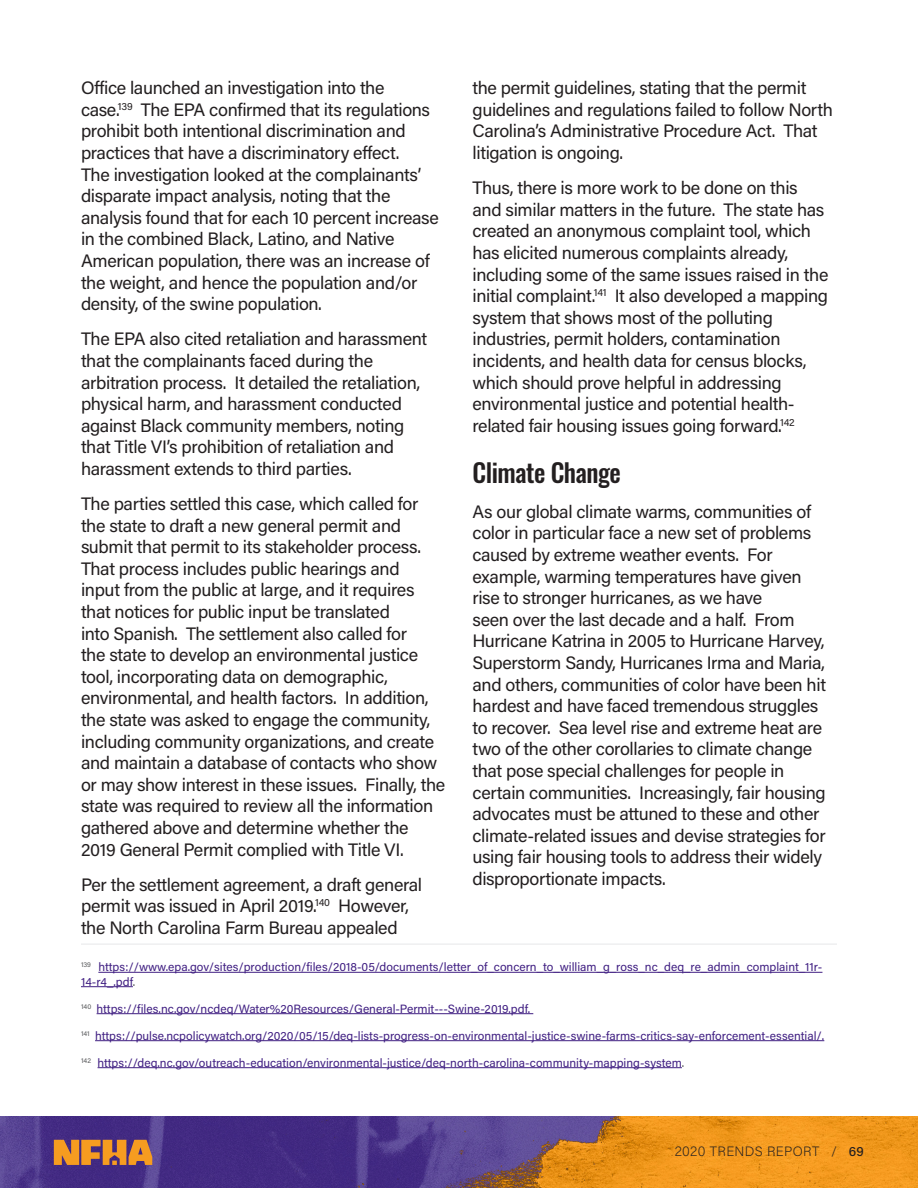
<style>
.page{position:relative;width:918px;height:1188px;background:#fff}
.page>*{position:absolute;margin:0;border:0;box-sizing:border-box;transform-origin:0 0}
.Subhead_Style{font:25.5px "Oswald";letter-spacing:-.02em;color:#231f20}
.Body_Style{font:18px/21.6px "Acumin Pro";letter-spacing:-.02em;color:#231f20}
.t1{font:200 13.5px "Acumin Pro";letter-spacing:.025em;color:#231f20}
.Footnote{font:12px/14.4px "Acumin Pro";color:#401f82}
.s1{color:#57585a}
.s2{font-weight:500}
</style>
<div class="page">
<img style="left:0;top:1117px;width:918px;height:71px">
<svg style="left:54px;top:1140px;width:98px;height:25px;background:#c87f39"></svg>
<hr style="left:81px;top:944px;width:756px;height:1px;background:#e6e7e9">
<hr style="left:98px;top:972px;width:724px;height:1px;background:#401f82">
<hr style="left:81px;top:986px;width:52px;height:1px;background:#401f82">
<hr style="left:97px;top:1013px;width:436px;height:1px;background:#401f82">
<hr style="left:95px;top:1040px;width:729px;height:1px;background:#401f82">
<hr style="left:98px;top:1067px;width:584px;height:1px;background:#401f82">
<p class="Body_Style" style="left:81px;top:76px;width:359px">Office launched an investigation into the case.<sup>139</sup> The EPA confirmed that its regulations prohibit both intentional discrimination and practices that have a discriminatory effect.<br>The investigation looked at the complainants’ disparate impact analysis, noting that the analysis found that for each 10 percent increase in the combined Black, Latino, and Native American population, there was an increase of the weight, and hence the population and/or density, of the swine population.</p>
<p class="Body_Style" style="left:81px;top:328px;width:348px">The EPA also cited retaliation and harassment that the complainants faced during the arbitration process. It detailed the retaliation, physical harm, and harassment conducted against Black community members, noting that Title VI’s prohibition of retaliation and harassment extends to third parties.</p>
<p class="Body_Style" style="left:81px;top:492px;width:366px">The parties settled this case, which called for the state to draft a new general permit and submit that permit to its stakeholder process.<br>That process includes public hearings and<br>input from the public at large, and it requires that notices for public input be translated<br>into Spanish. The settlement also called for<br>the state to develop an environmental justice tool, incorporating data on demographic, environmental, and health factors. In addition, the state was asked to engage the community, including community organizations, and create and maintain a database of contacts who show or may show interest in these issues. Finally, the state was required to review all the information gathered above and determine whether the 2019 General Permit complied with Title VI.</p>
<p class="Body_Style" style="left:81px;top:873px;width:343px">Per the settlement agreement, a draft general permit was issued in April 2019.<sup>140</sup> However, the North Carolina Farm Bureau appealed</p>
<p class="Footnote" style="left:81px;top:959px;width:743px"><sup>139</sup> https://www.epa.gov/sites/production/files/2018-05/documents/letter_of_concern_to_william_g_ross_nc_deq_re_admin_complaint_11r-<br>14-r4_.pdf<span class="s1">.</span></p>
<p class="Footnote" style="left:81px;top:1001px;width:451px"><sup>140</sup> https://files.nc.gov/ncdeq/Water%20Resources/General-Permit---Swine-2019.pdf.</p>
<p class="Footnote" style="left:81px;top:1028px;width:745px"><sup>141</sup> https://pulse.ncpolicywatch.org/2020/05/15/deq-lists-progress-on-environmental-justice-swine-farms-critics-say-enforcement-essential/.</p>
<p class="Footnote" style="left:81px;top:1055px;width:605px"><sup>142</sup> https://deq.nc.gov/outreach-education/environmental-justice/deq-north-carolina-community-mapping-system<span class="s1">.</span></p>
<p class="Body_Style" style="left:472px;top:76px;width:362px">the permit guidelines, stating that the permit guidelines and regulations failed to follow North Carolina’s Administrative Procedure Act. That litigation is ongoing.</p>
<p class="Body_Style" style="left:472px;top:176px;width:357px">Thus, there is more work to be done on this and similar matters in the future. The state has created an anonymous complaint tool, which has elicited numerous complaints already, including some of the same issues raised in the initial complaint.<sup>141</sup> It also developed a mapping system that shows most of the polluting industries, permit holders, contamination incidents, and health data for census blocks, which should prove helpful in addressing environmental justice and potential health&shy;related fair housing issues going forward.<sup>142</sup></p>
<p class="Subhead_Style" style="left:472px;top:450px;width:150px">Climate Change</p>
<p class="Body_Style" style="left:472px;top:500px;width:355px">As our global climate warms, communities of color in particular face a new set of problems caused by extreme weather events. For example, warming temperatures have given rise to stronger hurricanes, as we have<br>seen over the last decade and a half. From Hurricane Katrina in 2005 to Hurricane Harvey, Superstorm Sandy, Hurricanes Irma and Maria, and others, communities of color have been hit hardest and have faced tremendous struggles to recover. Sea level rise and extreme heat are two of the other corollaries to climate change that pose special challenges for people in certain communities. Increasingly, fair housing advocates must be attuned to these and other climate-related issues and devise strategies for using fair housing tools to address their widely disproportionate impacts.</p>
<p class="t1" style="left:675px;top:1142px;width:191px">2020 TRENDS REPORT / <span class="s2">69</span></p>
</div>
